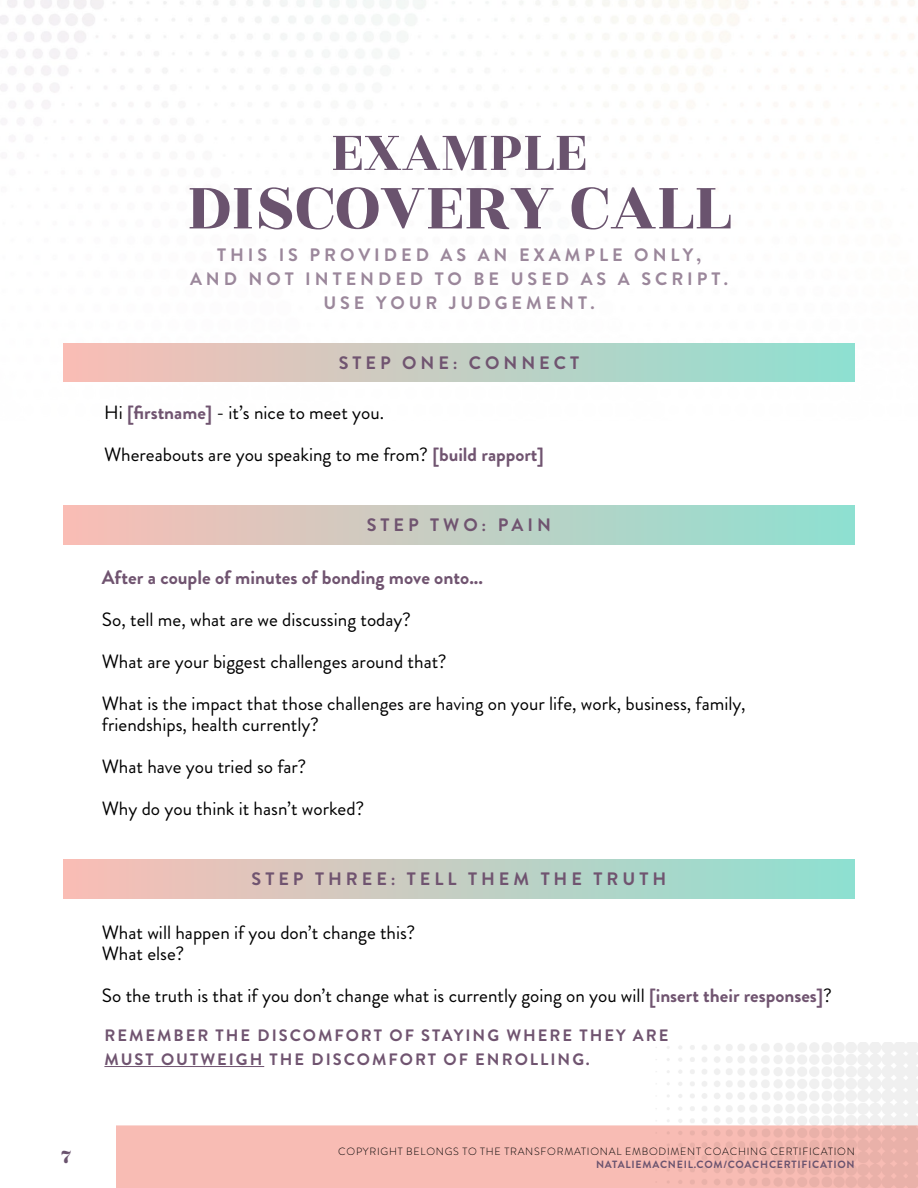
<style>
.page{position:relative;width:918px;height:1188px;background:#fff}
.page>*{position:absolute;margin:0;border:0;box-sizing:border-box;transform-origin:0 0}
.t1{font:72px "Rozha One";color:#6a536e}
.t2{font:60.75px "Rozha One";color:#6a536e}
.t3{font:20.85px "Rozha One";color:#6a536e}
.t4{font:700 19.5px "Brandon Grotesque";color:#705470}
.t5{font:19.2px/42px "Brandon Grotesque";color:#000}
.t6{font:700 18px/24px "Brandon Grotesque";letter-spacing:.22em;color:#9b879b;text-align:center}
.t7{font:700 18px "Brandon Grotesque";letter-spacing:.22em;color:#705470}
.t8{font:700 16.5px/24px "Brandon Grotesque";letter-spacing:.12em;color:#705470}
.t9{font:300 10.5px "Brandon Grotesque";letter-spacing:.07em;color:#000}
.t10{font:700 10.5px "Brandon Grotesque";letter-spacing:.07em;color:#6a536e}
.s1{font-weight:700;color:#705470}
</style>
<div class="page">
<div style="left:64px;top:343px;width:790px;height:38px;background:linear-gradient(to right,#fabdb5,#8de0d1)"></div>
<div style="left:64px;top:506px;width:790px;height:38px;background:linear-gradient(to right,#fabdb5,#8de0d1)"></div>
<div style="left:64px;top:860px;width:790px;height:38px;background:linear-gradient(to right,#fabdb5,#8de0d1)"></div>
<hr style="left:104px;top:1066px;width:160px;height:1px;background:#705470">
<h2 class="t2" style="left:331px;top:114px;width:258px">EXAMPLE</h2>
<h1 class="t1" style="left:187px;top:162px;width:546px">DISCOVERY CALL</h1>
<p class="t6" style="left:190px;top:243px;width:540px">THIS IS PROVIDED AS AN EXAMPLE ONLY,<br>AND NOT INTENDED TO BE USED AS A SCRIPT.<br>USE YOUR JUDGEMENT.</p>
<p class="t7" style="left:339px;top:350px;width:242px">STEP ONE: CONNECT</p>
<p class="t5" style="left:104px;top:392px;width:441px">Hi <span class="s1">[firstname]</span> - it’s nice to meet you.<br>Whereabouts are you speaking to me from? <span class="s1">[build rapport]</span></p>
<p class="t7" style="left:367px;top:513px;width:186px">STEP TWO: PAIN</p>
<p class="t4" style="left:102px;top:563px;width:383px">After a couple of minutes of bonding move onto...</p>
<p class="t5" style="left:102px;top:598px;width:645px">So, tell me, what are we discussing today?<br>What are your biggest challenges around that?<br>What is the impact that those challenges are having on your life, work, business, family,</p>
<p class="t5" style="left:102px;top:703px;width:264px">friendships, health currently?<br>What have you tried so far?<br>Why do you think it hasn’t worked?</p>
<p class="t7" style="left:252px;top:867px;width:416px">STEP THREE: TELL THEM THE TRUTH</p>
<p class="t5" style="left:102px;top:922px;width:315px;line-height:21px">What will happen if you don’t change this?<br>What else?</p>
<p class="t5" style="left:102px;top:975px;width:731px">So the truth is that if you don’t change what is currently going on you will <span class="s1">[insert their responses]</span>?</p>
<p class="t8" style="left:104px;top:1023px;width:566px">REMEMBER THE DISCOMFORT OF STAYING WHERE THEY ARE<br>MUST OUTWEIGH THE DISCOMFORT OF ENROLLING.</p>
<p class="t3" style="left:61px;top:1144px;width:11px">7</p>
<p class="t9" style="left:338px;top:1145px;width:518px">COPYRIGHT BELONGS TO THE TRANSFORMATIONAL EMBODIMENT COACHING CERTIFICATION</p>
<p class="t10" style="left:596px;top:1157px;width:260px">NATALIEMACNEIL.COM/COACHCERTIFICATION</p>
</div>
